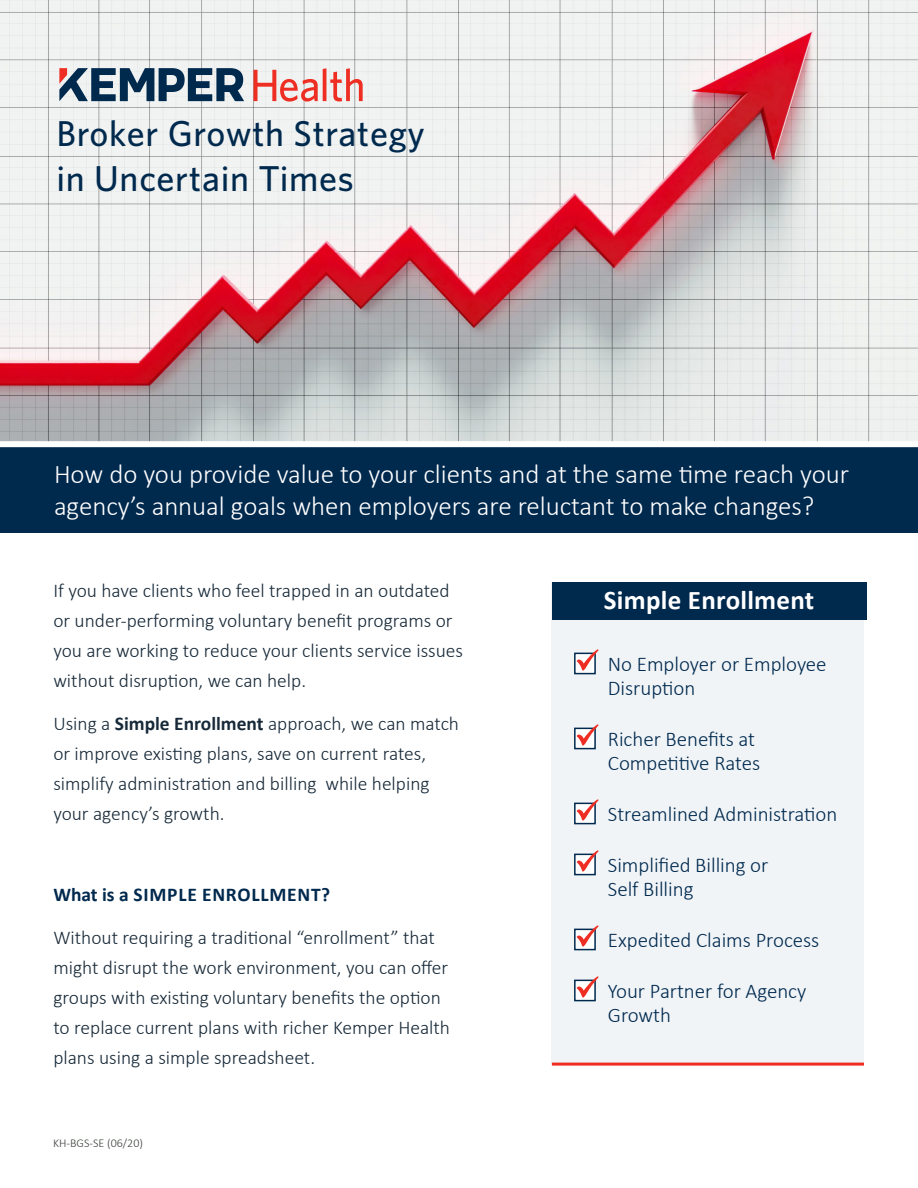
<style>
.page{position:relative;width:918px;height:1188px;background:#fff}
.page>*{position:absolute;margin:0;border:0;box-sizing:border-box;transform-origin:0 0}
.t1{font:500 36px/45px "Whitney";letter-spacing:.02em;color:#00294e}
.Body_Subhead_12pt{font:300 27px/31.5px "Calibri";color:#fff}
.Body_Subhead_12pt-2{font:700 27px "Calibri";letter-spacing:.01em;color:#fff}
.Body_Subhead_12pt-3{font:300 21px/24px "Calibri";color:#00294e}
.t2{font:300 19.5px/30px "Calibri";color:#172938}
.t3{font:700 19.5px "Calibri";letter-spacing:.04em;color:#00294e}
.t4{font:300 12px "Calibri";color:#3a4139}
.s1{font-weight:700}
</style>
<div class="page">
<img style="left:0;top:0;width:918px;height:441px">
<div style="left:0;top:447px;width:918px;height:86px;background:#00294e"></div>
<svg style="left:59px;top:68px;width:185px;height:33px"></svg>
<svg style="left:254px;top:68px;width:109px;height:34px"></svg>
<div style="left:552px;top:582px;width:312px;height:482px;background:#f0f4f7"></div>
<hr style="left:552px;top:1063px;width:312px;height:3px;background:#ee2e22">
<svg style="left:574px;top:653px;width:22px;height:21px"></svg>
<svg style="left:576px;top:649px;width:23px;height:22px"></svg>
<svg style="left:574px;top:728px;width:22px;height:21px"></svg>
<svg style="left:576px;top:724px;width:23px;height:22px"></svg>
<svg style="left:574px;top:803px;width:22px;height:21px"></svg>
<svg style="left:576px;top:799px;width:23px;height:22px"></svg>
<svg style="left:574px;top:854px;width:22px;height:21px"></svg>
<svg style="left:576px;top:850px;width:23px;height:22px"></svg>
<svg style="left:574px;top:929px;width:22px;height:21px"></svg>
<svg style="left:576px;top:925px;width:23px;height:22px"></svg>
<svg style="left:574px;top:980px;width:22px;height:21px"></svg>
<svg style="left:576px;top:976px;width:23px;height:22px"></svg>
<div style="left:552px;top:582px;width:314px;height:38px;background:#00294e"></div>
<p class="t1" style="left:56px;top:111px;width:370px">Broker Growth Strategy in Uncertain Times</p>
<p class="Body_Subhead_12pt" style="left:54px;top:457px;width:796px">How do you provide value to your clients and at the same time reach your agency’s annual goals when employers are reluctant to make changes?</p>
<p class="t2" style="left:53px;top:574px;width:411px">If you have clients who feel trapped in an outdated or under-performing voluntary benefit programs or you are working to reduce your clients service issues without disruption, we can help.</p>
<p class="t2" style="left:53px;top:708px;width:407px">Using a <span class="s1">Simple Enrollment</span> approach, we can match or improve existing plans, save on current rates, simplify administration and billing while helping your agency’s growth.</p>
<p class="t3" style="left:53px;top:882px;width:278px">What is a SIMPLE ENROLLMENT?</p>
<p class="t2" style="left:53px;top:922px;width:398px">Without requiring a traditional “enrollment” that might disrupt the work environment, you can offer groups with existing voluntary benefits the option to replace current plans with richer Kemper Health plans using a simple spreadsheet.</p>
<p class="t4" style="left:53px;top:1135px;width:92px">KH-BGS-SE (06/20)</p>
<p class="Body_Subhead_12pt-2" style="left:604px;top:583px;width:212px">Simple Enrollment</p>
<p class="Body_Subhead_12pt-3" style="left:608px;top:651px;width:220px">No Employer or Employee<br>Disruption</p>
<p class="Body_Subhead_12pt-3" style="left:608px;top:726px;width:154px">Richer Benefits at<br>Competitive Rates</p>
<p class="Body_Subhead_12pt-3" style="left:608px;top:801px;width:231px">Streamlined Administration</p>
<p class="Body_Subhead_12pt-3" style="left:608px;top:852px;width:162px">Simplified Billing or<br>Self Billing</p>
<p class="Body_Subhead_12pt-3" style="left:608px;top:927px;width:213px">Expedited Claims Process</p>
<p class="Body_Subhead_12pt-3" style="left:608px;top:978px;width:200px">Your Partner for Agency<br>Growth</p>
</div>
